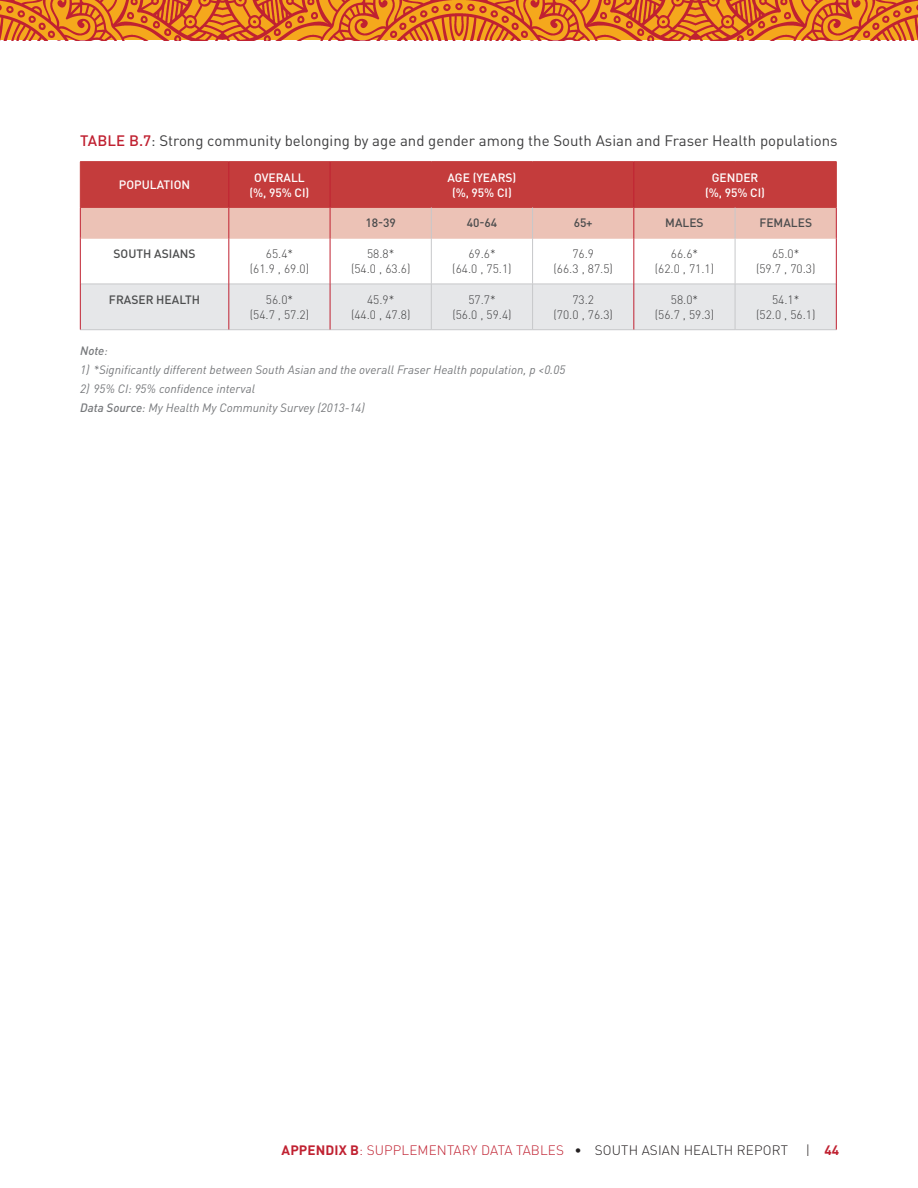
<style>
.page{position:relative;width:918px;height:1188px;background:#fff}
.page>*{position:absolute;margin:0;border:0;box-sizing:border-box;transform-origin:0 0}
.t1{font:15px "DIN Pro";color:#3e3e3f}
.t2{font:300 13.5px "DIN Pro";letter-spacing:.01em;color:#c02131}
.t3{font:700 13.5px "DIN Pro";color:#c02131}
.t4{font:300 12px/15px "DIN Pro";color:#3e3e3f;text-align:center}
.t5{font:italic 12px/19.2px "DIN";color:#76787b}
.t6{font:500 12px/15px "DIN Pro";color:#fff;text-align:center}
.t7{font:500 12px "DIN Pro";color:#4b4c4d}
.t8{font:italic 500 12px "DIN";color:#76787b}
.s1{font-weight:500;color:#c02131}
.s2{font-weight:400}
.s3{font-weight:500}
.s4{font-weight:700}
.s5{color:#231f20}
.s6{font-weight:300;color:#231f20}
</style>
<div class="page">
<img style="left:0;top:0;width:918px;height:40px">
<svg style="left:81px;top:162px;width:755px;height:76px;background:#d3716c"></svg>
<div style="left:81px;top:285px;width:755px;height:44px;background:#e6e7e9"></div>
<hr style="left:431px;top:329px;width:102px;height:1px;background:#c7c8ca">
<hr style="left:533px;top:329px;width:101px;height:1px;background:#c7c8ca">
<hr style="left:80px;top:208px;width:1px;height:30px;background:#c02131">
<hr style="left:836px;top:208px;width:1px;height:30px;background:#c02131">
<hr style="left:81px;top:238px;width:148px;height:1px;background:#ecc2b6">
<hr style="left:229px;top:238px;width:101px;height:1px;background:#ecc2b6">
<hr style="left:330px;top:238px;width:101px;height:1px;background:#ecc2b6">
<hr style="left:432px;top:238px;width:100px;height:1px;background:#ecc2b6">
<hr style="left:533px;top:238px;width:101px;height:1px;background:#ecc2b6">
<hr style="left:634px;top:238px;width:101px;height:1px;background:#ecc2b6">
<hr style="left:735px;top:238px;width:101px;height:1px;background:#ecc2b6">
<hr style="left:81px;top:284px;width:148px;height:1px;background:#c7c8ca">
<hr style="left:229px;top:284px;width:101px;height:1px;background:#c7c8ca">
<hr style="left:330px;top:284px;width:101px;height:1px;background:#c7c8ca">
<hr style="left:80px;top:329px;width:149px;height:1px;background:#c7c8ca">
<hr style="left:229px;top:329px;width:101px;height:1px;background:#c7c8ca">
<hr style="left:330px;top:329px;width:101px;height:1px;background:#c7c8ca">
<hr style="left:634px;top:284px;width:101px;height:1px;background:#c7c8ca">
<hr style="left:735px;top:284px;width:101px;height:1px;background:#c7c8ca">
<hr style="left:634px;top:329px;width:101px;height:1px;background:#c7c8ca">
<hr style="left:735px;top:329px;width:102px;height:1px;background:#c7c8ca">
<hr style="left:80px;top:161px;width:149px;height:1px;background:#c43c3c">
<hr style="left:80px;top:162px;width:1px;height:45px;background:#c43c3c">
<hr style="left:229px;top:161px;width:101px;height:1px;background:#c43c3c">
<hr style="left:330px;top:161px;width:101px;height:1px;background:#c43c3c">
<hr style="left:431px;top:161px;width:102px;height:1px;background:#c43c3c">
<hr style="left:533px;top:161px;width:101px;height:1px;background:#c43c3c">
<hr style="left:634px;top:161px;width:101px;height:1px;background:#c43c3c">
<hr style="left:735px;top:161px;width:102px;height:1px;background:#c43c3c">
<hr style="left:836px;top:162px;width:1px;height:45px;background:#c43c3c">
<hr style="left:80px;top:207px;width:149px;height:1px;background:#c43c3c">
<hr style="left:229px;top:207px;width:101px;height:1px;background:#c43c3c">
<hr style="left:330px;top:207px;width:101px;height:1px;background:#c43c3c">
<hr style="left:431px;top:207px;width:102px;height:1px;background:#c43c3c">
<hr style="left:533px;top:207px;width:101px;height:1px;background:#c43c3c">
<hr style="left:634px;top:207px;width:101px;height:1px;background:#c43c3c">
<hr style="left:735px;top:207px;width:102px;height:1px;background:#c43c3c">
<hr style="left:431px;top:284px;width:102px;height:1px;background:#c7c8ca">
<hr style="left:533px;top:284px;width:101px;height:1px;background:#c7c8ca">
<hr style="left:431px;top:208px;width:1px;height:30px;background:#c7c8ca">
<hr style="left:532px;top:208px;width:1px;height:30px;background:#c7c8ca">
<hr style="left:735px;top:208px;width:1px;height:30px;background:#c7c8ca">
<hr style="left:431px;top:238px;width:1px;height:46px;background:#c7c8ca">
<hr style="left:532px;top:238px;width:1px;height:46px;background:#c7c8ca">
<hr style="left:735px;top:238px;width:1px;height:46px;background:#c7c8ca">
<hr style="left:431px;top:284px;width:1px;height:46px;background:#c7c8ca">
<hr style="left:532px;top:284px;width:1px;height:46px;background:#c7c8ca">
<hr style="left:735px;top:284px;width:1px;height:46px;background:#c7c8ca">
<hr style="left:229px;top:162px;width:1px;height:45px;background:#c02131">
<hr style="left:330px;top:162px;width:1px;height:45px;background:#c02131">
<hr style="left:229px;top:207px;width:1px;height:31px;background:#c02131">
<hr style="left:330px;top:207px;width:1px;height:31px;background:#c02131">
<hr style="left:80px;top:238px;width:1px;height:46px;background:#c02131">
<hr style="left:229px;top:238px;width:1px;height:46px;background:#c02131">
<hr style="left:330px;top:238px;width:1px;height:46px;background:#c02131">
<hr style="left:80px;top:284px;width:1px;height:46px;background:#c02131">
<hr style="left:229px;top:284px;width:1px;height:46px;background:#c02131">
<hr style="left:330px;top:284px;width:1px;height:46px;background:#c02131">
<hr style="left:634px;top:162px;width:1px;height:45px;background:#c02131">
<hr style="left:634px;top:207px;width:1px;height:31px;background:#c02131">
<hr style="left:634px;top:238px;width:1px;height:46px;background:#c02131">
<hr style="left:836px;top:238px;width:1px;height:46px;background:#c02131">
<hr style="left:634px;top:284px;width:1px;height:46px;background:#c02131">
<hr style="left:836px;top:284px;width:1px;height:46px;background:#c02131">
<p class="t1" style="left:80px;top:131px;width:759px"><span class="s1">TABLE B.7</span>: Strong community belonging by age and gender among the South Asian and Fraser Health populations</p>
<p class="t6" style="left:119px;top:177px;width:73px">POPULATION</p>
<p class="t6" style="left:250px;top:169px;width:61px">OVERALL (%, 95% CI)</p>
<p class="t6" style="left:448px;top:169px;width:70px">AGE (YEARS) (%, 95% CI)</p>
<p class="t6" style="left:705px;top:169px;width:61px">GENDER (%, 95% CI)</p>
<p class="t7" style="left:366px;top:215px;width:32px">18-39</p>
<p class="t7" style="left:467px;top:215px;width:32px">40-64</p>
<p class="t7" style="left:574px;top:215px;width:20px">65+</p>
<p class="t7" style="left:665px;top:215px;width:40px">MALES</p>
<p class="t7" style="left:759px;top:215px;width:54px">FEMALES</p>
<p class="t7" style="left:114px;top:246px;width:84px">SOUTH ASIANS</p>
<p class="t4" style="left:250px;top:246px;width:61px">65.4*<br>(61.9 , 69.0)</p>
<p class="t4" style="left:351px;top:246px;width:61px">58.8*<br>(54.0 , 63.6)</p>
<p class="t4" style="left:452px;top:246px;width:61px">69.6*<br>(64.0 , 75.1)</p>
<p class="t4" style="left:554px;top:246px;width:61px">76.9<br>(66.3 , 87.5)</p>
<p class="t4" style="left:655px;top:246px;width:61px">66.6*<br>(62.0 , 71.1)</p>
<p class="t4" style="left:756px;top:246px;width:61px">65.0*<br>(59.7 , 70.3)</p>
<p class="t7" style="left:109px;top:291px;width:93px">FRASER HEALTH</p>
<p class="t4" style="left:250px;top:292px;width:61px">56.0*<br>(54.7 , 57.2)</p>
<p class="t4" style="left:351px;top:292px;width:61px">45.9*<br>(44.0 , 47.8)</p>
<p class="t4" style="left:452px;top:292px;width:61px">57.7*<br>(56.0 , 59.4)</p>
<p class="t4" style="left:554px;top:292px;width:61px">73.2<br>(70.0 , 76.3)</p>
<p class="t4" style="left:655px;top:292px;width:61px">58.0*<br>(56.7 , 59.3)</p>
<p class="t4" style="left:756px;top:292px;width:61px">54.1*<br>(52.0 , 56.1)</p>
<p class="t8" style="left:80px;top:343px;width:29px">Note<span class="s2">:</span></p>
<p class="t5" style="left:80px;top:360px;width:487px">1) *Significantly different between South Asian and the overall Fraser Health population, p &lt;0.05</p>
<p class="t5" style="left:80px;top:379px;width:286px">2) 95% CI: 95% confidence interval<br><span class="s3">Data Source</span>: My Health My Community Survey (2013-14)</p>
<p class="t2" style="left:282px;top:1141px;width:508px"><span class="s4">APPENDIX B</span>: SUPPLEMENTARY DATA TABLES <span class="s5">• SOUTH ASIAN HEALTH REPORT</span></p>
<p class="t3" style="left:806px;top:1141px;width:35px"><span class="s6">|</span> 44</p>
</div>
